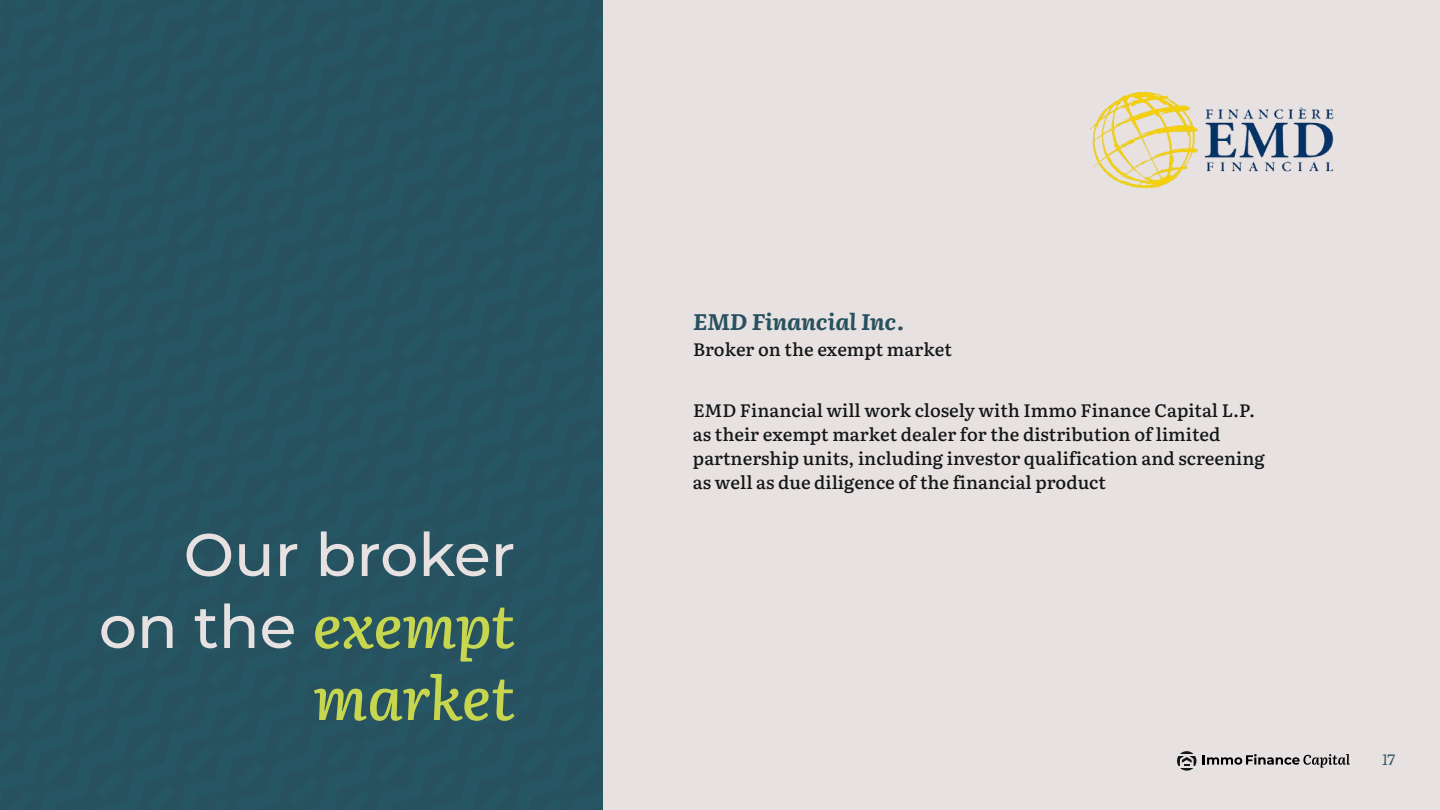
<style>
.page{position:relative;width:1440px;height:810px;background:#e7e2e1}
.page>*{position:absolute;margin:0;border:0;box-sizing:border-box;transform-origin:0 0}
.t1{font:italic 500 60px/72px "Literata";letter-spacing:-.01em;color:#c7d64f;text-align:right}
.t2{font:100 60px "Montserrat";color:#e7e2e1}
.t3{font:italic 700 22.5px "Literata";color:#28515f}
.t4{font:500 18px/24px "Literata";color:#131715}
.t5{font:italic 15px "Literata";color:#28515f}
.s1{font-family:"Montserrat";font-weight:100;font-style:normal;color:#e7e2e1}
</style>
<div class="page">
<svg style="left:1177px;top:751px;width:19px;height:20px"></svg>
<svg style="left:1182px;top:757px;width:10px;height:9px"></svg>
<div style="left:0;top:0;width:603px;height:810px;background:#27515f"></div>
<svg style="left:1203px;top:754px;width:147px;height:14px"></svg>
<img style="left:1090px;top:92px;width:244px;height:97px">
<h1 class="t2" style="left:184px;top:515px;width:333px">Our broker</h1>
<h1 class="t1" style="left:99px;top:586px;width:418px"><span class="s1">on the</span> exempt market</h1>
<p class="t3" style="left:693px;top:304px;width:213px">EMD Financial Inc.</p>
<p class="t4" style="left:693px;top:337px;width:260px">Broker on the exempt market</p>
<p class="t4" style="left:693px;top:397px;width:573px">EMD Financial will work closely with Immo Finance Capital L.P. as their exempt market dealer for the distribution of limited partnership units, including investor qualification and screening as well as due diligence of the financial product</p>
<p class="t5" style="left:1382px;top:748px;width:14px">17</p>
</div>
